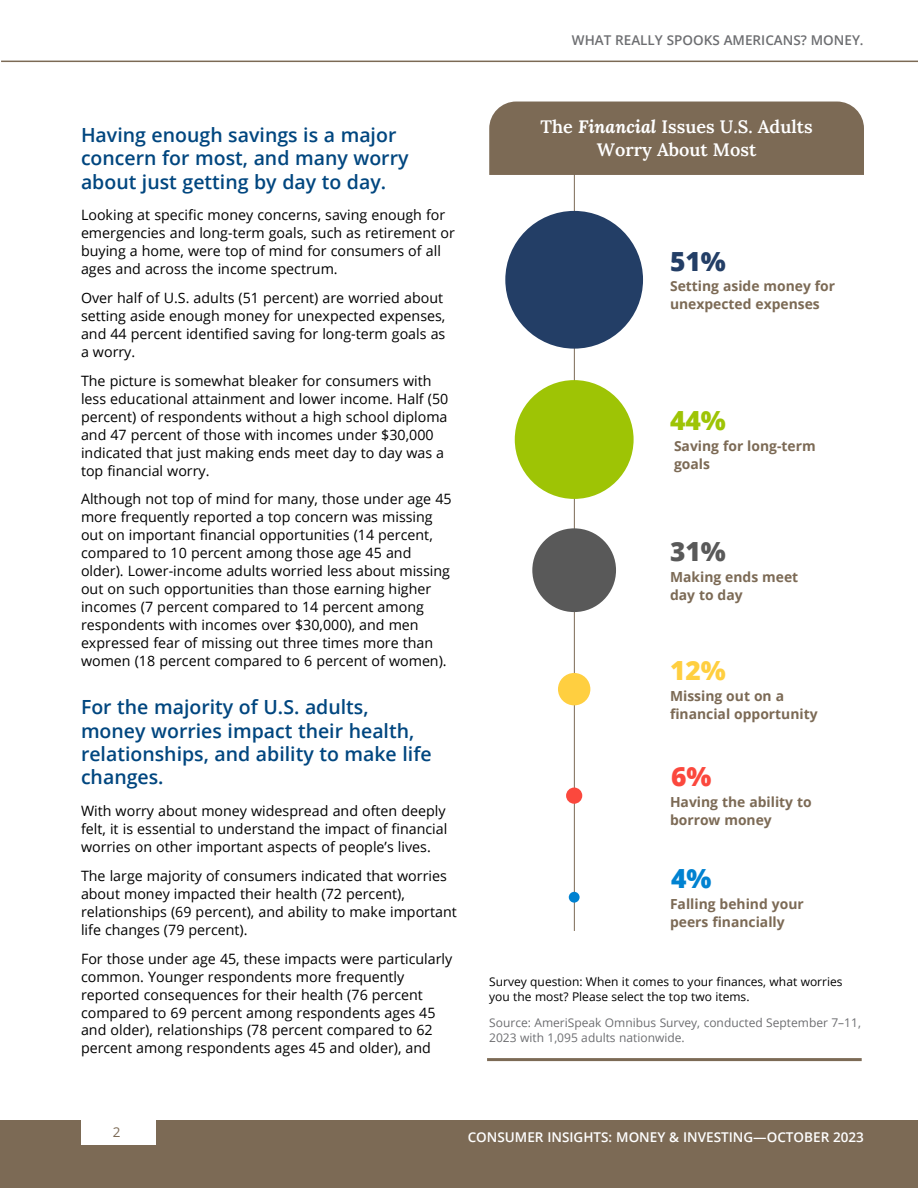
<style>
.page{position:relative;width:918px;height:1188px;background:#fff}
.page>*{position:absolute;margin:0;border:0;box-sizing:border-box;transform-origin:0 0}
.t1{font:800 26.4px "Open Sans";color:#233e66}
.t2{font:800 26.4px "Open Sans";color:#9ec405}
.t3{font:800 26.4px "Open Sans";color:#595959}
.t4{font:800 26.4px "Open Sans";color:#ffcf40}
.t5{font:800 26.4px "Open Sans";color:#fb483d}
.t6{font:800 26.4px "Open Sans";color:#0082d1}
.t7{font:600 19.5px/23.4px "Open Sans";color:#00467f}
.t8{font:600 18px/22.5px "Lora";color:#fff;text-align:center}
.t9{font:14.25px/18px "Open Sans";color:#000}
.t10{font:700 13.8px/18px "Open Sans";color:#7c6a55}
.t11{font:600 13.5px "Open Sans";color:#fff}
.t12{font:600 13.5px "Open Sans";color:#6d6e71}
.t13{font:13.5px "Open Sans";color:#7c6a55}
.t14{font:12px/15px "Open Sans";color:#000}
.t15{font:12px/15px "Open Sans";color:#6d6e71}
.s1{font-weight:700;font-style:italic}
</style>
<div class="page">
<div style="left:0;top:1120px;width:918px;height:68px;background:#7c6a55"></div>
<hr style="left:1px;top:61px;width:917px;height:1px;background:#7c6a55">
<div style="left:81px;top:1118px;width:74px;height:27px;background:#fff"></div>
<hr style="left:487px;top:1058px;width:375px;height:3px;background:#7c6a55">
<hr style="left:574px;top:151px;width:1px;height:780px;background:#7c6a55">
<div style="left:505px;top:211px;width:138px;height:138px;background:#233e66;border-radius:50%"></div>
<div style="left:515px;top:380px;width:119px;height:119px;background:#9ec405;border-radius:50%"></div>
<div style="left:532px;top:528px;width:84px;height:84px;background:#595959;border-radius:50%"></div>
<div style="left:558px;top:673px;width:32px;height:32px;background:#ffcf40;border-radius:50%"></div>
<div style="left:566px;top:788px;width:16px;height:16px;background:#fb483d;border-radius:50%"></div>
<div style="left:569px;top:892px;width:11px;height:11px;background:#0082d1;border-radius:50%"></div>
<div style="left:489px;top:102px;width:375px;height:73px;background:#7c6a55"></div>
<p class="t12" style="left:572px;top:31px;width:293px">WHAT REALLY SPOOKS AMERICANS? MONEY.</p>
<h2 class="t7" style="left:81px;top:123px;width:329px">Having enough savings is a major concern for most, and many worry about just getting by day to day.</h2>
<p class="t9" style="left:81px;top:206px;width:375px">Looking at specific money concerns, saving enough for emergencies and long-term goals, such as retirement or buying a home, were top of mind for consumers of all ages and across the income spectrum.</p>
<p class="t9" style="left:81px;top:288px;width:366px">Over half of U.S. adults (51 percent) are worried about setting aside enough money for unexpected expenses, and 44 percent identified saving for long-term goals as a worry.</p>
<p class="t9" style="left:81px;top:371px;width:369px">The picture is somewhat bleaker for consumers with less educational attainment and lower income. Half (50 percent) of respondents without a high school diploma and 47 percent of those with incomes under $30,000 indicated that just making ends meet day to day was a top financial worry.</p>
<p class="t9" style="left:81px;top:490px;width:372px">Although not top of mind for many, those under age 45 more frequently reported a top concern was missing out on important financial opportunities (14 percent, compared to 10 percent among those age 45 and older). Lower-income adults worried less about missing out on such opportunities than those earning higher incomes (7 percent compared to 14 percent among respondents with incomes over $30,000), and men expressed fear of missing out three times more than women (18 percent compared to 6 percent of women).</p>
<h2 class="t7" style="left:81px;top:695px;width:352px">For the majority of U.S. adults, money worries impact their health, relationships, and ability to make life changes.</h2>
<p class="t9" style="left:81px;top:801px;width:368px;text-align:justify">With worry about money widespread and often deeply felt, it is essential to understand the impact of financial worries on other important aspects of people’s lives.</p>
<p class="t9" style="left:81px;top:866px;width:377px">The large majority of consumers indicated that worries about money impacted their health (72 percent), relationships (69 percent), and ability to make important life changes (79 percent).</p>
<p class="t9" style="left:81px;top:949px;width:373px">For those under age 45, these impacts were particularly common. Younger respondents more frequently reported consequences for their health (76 percent compared to 69 percent among respondents ages 45 and older), relationships (78 percent compared to 62 percent among respondents ages 45 and older), and</p>
<p class="t8" style="left:541px;top:114px;width:274px">The <span class="s1">Financial</span> Issues U.S. Adults<br>Worry About Most</p>
<h1 class="t1" style="left:670px;top:241px;width:57px">51%</h1>
<p class="t10" style="left:670px;top:277px;width:167px">Setting aside money for unexpected expenses</p>
<h1 class="t2" style="left:670px;top:401px;width:57px">44%</h1>
<p class="t10" style="left:674px;top:437px;width:143px">Saving for long-term goals</p>
<h1 class="t3" style="left:670px;top:531px;width:57px">31%</h1>
<p class="t10" style="left:670px;top:567px;width:130px">Making ends meet day to day</p>
<h1 class="t4" style="left:670px;top:650px;width:57px">12%</h1>
<p class="t10" style="left:670px;top:686px;width:149px">Missing out on a financial opportunity</p>
<h1 class="t5" style="left:671px;top:757px;width:42px">6%</h1>
<p class="t10" style="left:670px;top:793px;width:143px">Having the ability to borrow money</p>
<h1 class="t6" style="left:671px;top:858px;width:42px">4%</h1>
<p class="t10" style="left:670px;top:894px;width:135px">Falling behind your peers financially</p>
<p class="t14" style="left:489px;top:974px;width:355px">Survey question: When it comes to your finances, what worries you the most? Please select the top two items.</p>
<p class="t15" style="left:489px;top:1014px;width:373px">Source: AmeriSpeak Omnibus Survey, conducted September 7–11,<br>2023 with 1,095 adults nationwide.</p>
<p class="t13" style="left:113px;top:1123px;width:9px">2</p>
<p class="t11" style="left:468px;top:1128px;width:398px">CONSUMER INSIGHTS: MONEY &amp; INVESTING—OCTOBER 2023</p>
</div>
